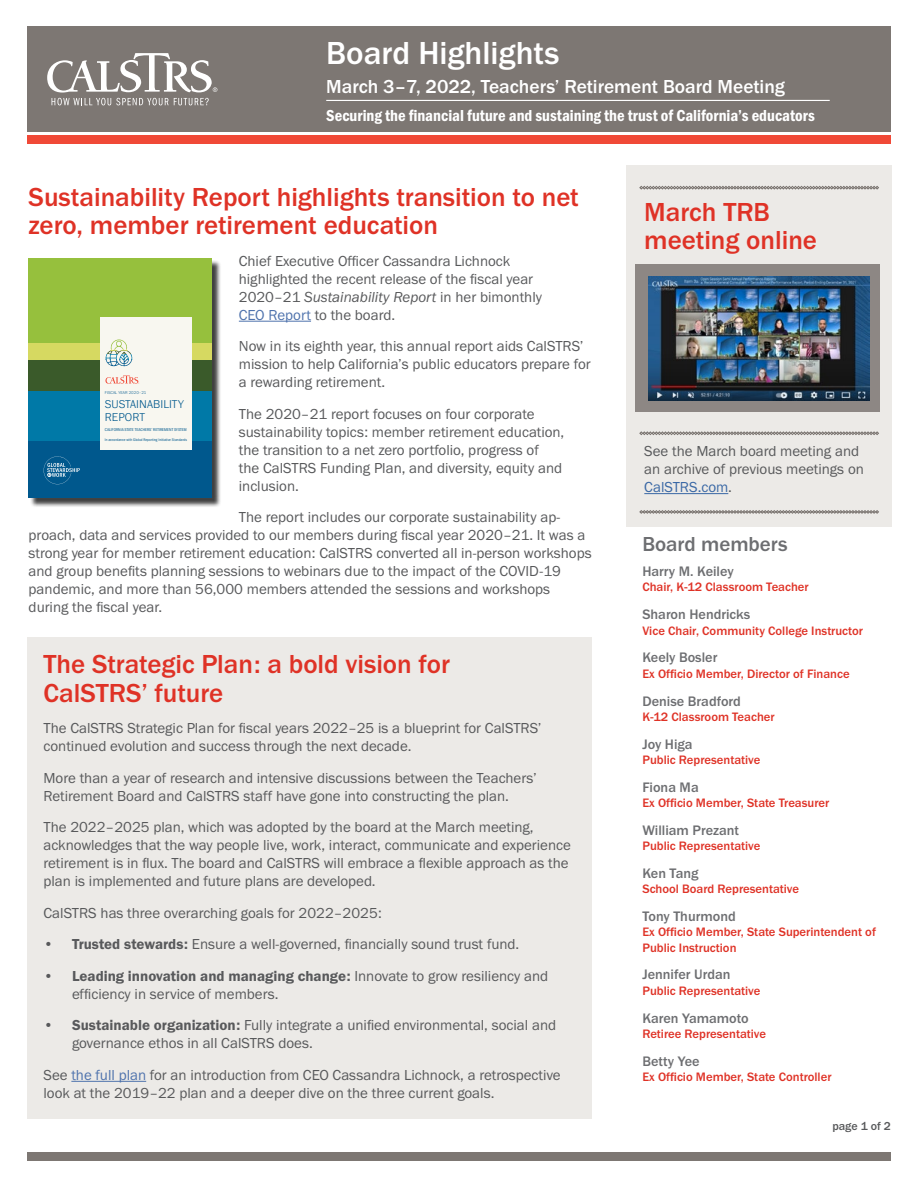
<style>
.page{position:relative;width:918px;height:1188px;background:#fff}
.page>*{position:absolute;margin:0;border:0;box-sizing:border-box;transform-origin:0 0}
.t1{font:500 33px "Franklin Gothic URW";color:#fff}
.t2{font:500 27px/28.5px "Franklin Gothic URW";color:#df3226}
.t3{font:500 21px "Franklin Gothic URW";color:#6d6e71}
.t4{font:500 19.5px "Franklin Gothic URW";color:#fff}
.t5{font:16.5px "Franklin Gothic URW Con Dem";color:#fff}
.t6{font:15px/18px "Franklin Gothic URW Boo";color:#58595b}
.t7{font:500 14.25px "Franklin Gothic URW";color:#6d6e71}
.t8{font:500 12.6px/15.1px "Franklin Gothic URW";color:#df3226}
.t9{font:500 12px "Franklin Gothic URW";color:#58595b}
.s1{font-family:"Franklin Gothic URW Boo Ita"}
.s2{color:#4f73ad}
.s3{font-family:"Franklin Gothic URW Dem"}
.s4{color:#3a68a5}
</style>
<div class="page">
<div style="left:27px;top:27px;width:864px;height:105px;background:#7d7773"></div>
<div style="left:27px;top:1153px;width:864px;height:8px;background:#7d7773"></div>
<svg style="left:47px;top:53px;width:170px;height:52px"></svg>
<div style="left:27px;top:135px;width:864px;height:9px;background:#f04937"></div>
<div style="left:27px;top:637px;width:565px;height:482px;background:#eceae7"></div>
<div style="left:626px;top:165px;width:265px;height:362px;background:#eceae7"></div>
<hr style="left:326px;top:100px;width:504px;height:1px;background:#fff">
<svg style="left:640px;top:432px;width:239px;height:3px"></svg>
<svg style="left:640px;top:186px;width:239px;height:3px"></svg>
<svg style="left:640px;top:510px;width:239px;height:4px"></svg>
<hr style="left:644px;top:493px;width:84px;height:1px;background:#3a68a5">
<div style="left:635px;top:264px;width:245px;height:148px;background:#8d8784"></div>
<img style="left:649px;top:277px;width:221px;height:123px">
<hr style="left:71px;top:1081px;width:75px;height:1px;background:#4f73ad">
<hr style="left:239px;top:321px;width:72px;height:1px;background:#4f73ad">
<div style="left:30px;top:260px;width:191px;height:247px;background:#000;opacity:.75"></div>
<div style="left:29px;top:440px;width:183px;height:58px;background:#00588d"></div>
<div style="left:29px;top:390px;width:183px;height:50px;background:#0079a7"></div>
<div style="left:29px;top:360px;width:183px;height:31px;background:#3a5a2a"></div>
<div style="left:29px;top:343px;width:183px;height:17px;background:#d6d961"></div>
<div style="left:29px;top:259px;width:183px;height:84px;background:#96c03d"></div>
<div style="left:101px;top:317px;width:91px;height:133px;background:#f8f7f0"></div>
<svg style="left:44px;top:456px;width:36px;height:28px"></svg>
<svg style="left:105px;top:376px;width:34px;height:8px"></svg>
<svg style="left:105px;top:359px;width:27px;height:7px"></svg>
<svg style="left:105px;top:354px;width:27px;height:5px"></svg>
<hr style="left:105px;top:351px;width:27px;height:3px;background:#3a5a2a">
<hr style="left:105px;top:349px;width:27px;height:2px;background:#d6d961">
<svg style="left:110px;top:340px;width:18px;height:9px"></svg>
<h1 class="t1" style="left:326px;top:32px;width:235px">Board Highlights</h1>
<p class="t4" style="left:326px;top:75px;width:460px">March 3–7, 2022, Teachers’ Retirement Board Meeting</p>
<p class="t5" style="left:326px;top:105px;width:490px">Securing the financial future and sustaining the trust of California’s educators</p>
<h2 class="t2" style="left:29px;top:182px;width:552px">Sustainability Report highlights transition to net zero, member retirement education</h2>
<p class="t6" style="left:239px;top:251px;width:305px">Chief Executive Officer Cassandra Lichnock highlighted the recent release of the fiscal year 2020–21 <span class="s1">Sustainability Report</span> in her bimonthly <span class="s2">CEO Report</span> to the board.</p>
<p class="t6" style="left:239px;top:337px;width:353px">Now in its eighth year, this annual report aids CalSTRS’ mission to help California’s public educators prepare for a rewarding retirement.</p>
<p class="t6" style="left:239px;top:404px;width:327px">The 2020–21 report focuses on four corporate sustainability topics: member retirement education, the transition to a net zero portfolio, progress of<br>the CalSTRS Funding Plan, and diversity, equity and inclusion.</p>
<p class="t6" style="left:29px;top:508px;width:565px;text-indent:210px">The report includes our corporate sustainability ap&shy;proach, data and services provided to our members during fiscal year 2020–21. It was a strong year for member retirement education: CalSTRS converted all in-person workshops and group benefits planning sessions to webinars due to the impact of the COVID-19 pandemic, and more than 56,000 members attended the sessions and workshops during the fiscal year.</p>
<h2 class="t2" style="left:44px;top:650px;width:408px">The Strategic Plan: a bold vision for<br>CalSTRS’ future</h2>
<p class="t6" style="left:44px;top:719px;width:500px">The CalSTRS Strategic Plan for fiscal years 2022–25 is a blueprint for CalSTRS’ continued evolution and success through the next decade.</p>
<p class="t6" style="left:44px;top:769px;width:495px">More than a year of research and intensive discussions between the Teachers’<br>Retirement Board and CalSTRS staff have gone into constructing the plan.</p>
<p class="t6" style="left:44px;top:818px;width:529px">The 2022–2025 plan, which was adopted by the board at the March meeting, acknowledges that the way people live, work, interact, communicate and experience retirement is in flux. The board and CalSTRS will embrace a flexible approach as the plan is implemented and future plans are developed.</p>
<p class="t6" style="left:44px;top:904px;width:340px">CalSTRS has three overarching goals for 2022–2025:</p>
<p class="t6" style="left:44px;top:935px;width:477px"><span class="s3">• Trusted stewards:</span> Ensure a well-governed, financially sound trust fund.</p>
<p class="t6" style="left:72px;top:967px;width:478px;text-indent:-28px"><span class="s3">• Leading innovation and managing change:</span> Innovate to grow resiliency and efficiency in service of members.</p>
<p class="t6" style="left:72px;top:1016px;width:486px;text-indent:-28px"><span class="s3">• Sustainable organization:</span> Fully integrate a unified environmental, social and governance ethos in all CalSTRS does.</p>
<p class="t6" style="left:44px;top:1066px;width:519px">See <span class="s2">the full plan</span> for an introduction from CEO Cassandra Lichnock, a retrospective look at the 2019–22 plan and a deeper dive on the three current goals.</p>
<h2 class="t2" style="left:644px;top:197px;width:174px">March TRB meeting online</h2>
<p class="t6" style="left:644px;top:442px;width:221px">See the March board meeting and an archive of previous meetings on<br><span class="s4">CalSTRS.com</span>.</p>
<h3 class="t3" style="left:642px;top:531px;width:147px">Board members</h3>
<p class="t7" style="left:642px;top:563px;width:93px">Harry M. Keiley</p>
<p class="t8" style="left:642px;top:579px;width:168px">Chair, K-12 Classroom Teacher</p>
<p class="t7" style="left:642px;top:606px;width:109px">Sharon Hendricks</p>
<p class="t8" style="left:642px;top:623px;width:222px">Vice Chair, Community College Instructor</p>
<p class="t7" style="left:642px;top:649px;width:76px">Keely Bosler</p>
<p class="t8" style="left:642px;top:666px;width:209px">Ex Officio Member, Director of Finance</p>
<p class="t7" style="left:642px;top:692px;width:100px">Denise Bradford</p>
<p class="t8" style="left:642px;top:709px;width:134px">K-12 Classroom Teacher</p>
<p class="t7" style="left:642px;top:735px;width:52px">Joy Higa</p>
<p class="t8" style="left:642px;top:752px;width:120px">Public Representative</p>
<p class="t7" style="left:642px;top:778px;width:58px">Fiona Ma</p>
<p class="t8" style="left:642px;top:795px;width:188px">Ex Officio Member, State Treasurer</p>
<p class="t7" style="left:642px;top:821px;width:98px">William Prezant</p>
<p class="t8" style="left:642px;top:838px;width:120px">Public Representative</p>
<p class="t7" style="left:642px;top:864px;width:58px">Ken Tang</p>
<p class="t8" style="left:642px;top:881px;width:158px">School Board Representative</p>
<p class="t7" style="left:642px;top:908px;width:95px">Tony Thurmond</p>
<p class="t8" style="left:642px;top:924px;width:235px">Ex Officio Member, State Superintendent of<br>Public Instruction</p>
<p class="t7" style="left:642px;top:966px;width:90px">Jennifer Urdan</p>
<p class="t8" style="left:642px;top:983px;width:120px">Public Representative</p>
<p class="t7" style="left:642px;top:1009px;width:108px">Karen Yamamoto</p>
<p class="t8" style="left:642px;top:1026px;width:125px">Retiree Representative</p>
<p class="t7" style="left:642px;top:1052px;width:59px">Betty Yee</p>
<p class="t8" style="left:642px;top:1069px;width:191px">Ex Officio Member, State Controller</p>
<p class="t9" style="left:832px;top:1119px;width:60px">page 1 of 2</p>
</div>
